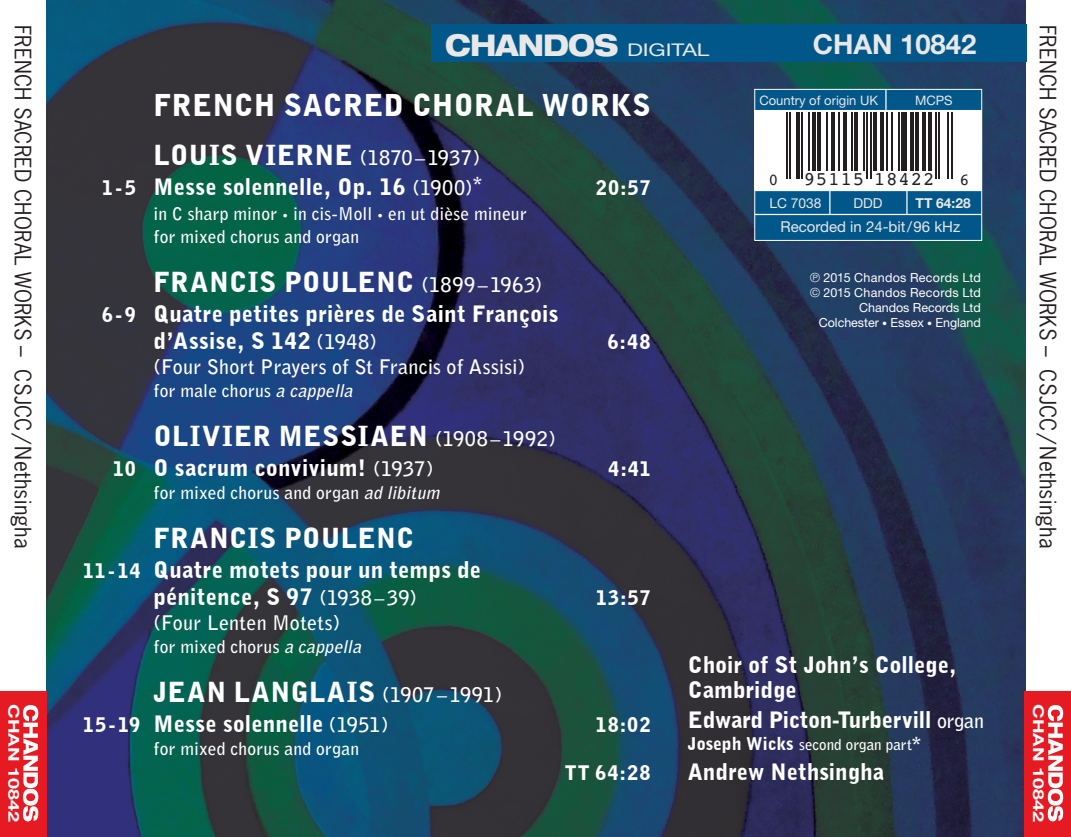
<style>
.page{position:relative;width:1071px;height:837px;background:#fff}
.page>*{position:absolute;margin:0;border:0;box-sizing:border-box;transform-origin:0 0}
.t1{font:900 30px "Bell Gothic BT";letter-spacing:.005em;color:#fff}
.t2{font:800 expanded 30px "Helvetica Neue";letter-spacing:-.03em;color:#e9e8e8;scale:.89 1}
.t3{font:900 27.5px "Bell Gothic BT";letter-spacing:.025em;color:#fff}
.t4{font:700 27.5px "Helvetica Neue";letter-spacing:-.005em;color:#e9e8e8}
.t5{font:900 22.5px/27.5px "Bell Gothic BT";letter-spacing:.005em;color:#fff}
.t6{font:21.25px "News Gothic Std";letter-spacing:.015em;color:#231f20}
.t7{font:700 20px "Bell Gothic Std";letter-spacing:.01em;color:#fff}
.t8{font:900 20px "Bell Gothic BT";letter-spacing:.06em;color:#fff}
.t9{font:19.25px "Courier";letter-spacing:.04em;color:#231f20}
.t10{font:700 17.5px "Bell Gothic Std";letter-spacing:.015em;color:#fff}
.t11{font:16.5px "Courier";color:#231f20}
.t12{font:700 15px "Bell Gothic Std";color:#fff}
.t13{font:15px "Helvetica Neue";color:#e9e8e8}
.t14{font:700 15px "Helvetica Neue";color:#fff;scale:1.31 1}
.t15{font:13.75px "Helvetica Neue";color:#e9e8e8}
.t16{font:700 13.75px "Helvetica Neue";color:#e9e8e8}
.t17{font:13px "Helvetica Neue";color:#e9e8e8}
.t18{font:12.5px "Helvetica Neue";letter-spacing:.02em;color:#fff}
.t19{font:12.5px "Helvetica Neue";letter-spacing:-.005em;color:#fff}
.s1{font-weight:400;font-stretch:normal;font-size:17.5px}
.s2{font-family:"Bell Gothic Std";font-weight:700;font-size:20px}
.s3{font-size:20px}
.s4{font-size:12.5px}
.s5{font-size:10px}
.s6{font-style:italic}
.s7{font-family:"Bell Gothic BT";font-weight:900;font-size:17.5px}
</style>
<div class="page">
<img style="left:46px;top:0;width:979px;height:836px">
<div style="left:0;top:691px;width:46px;height:145px;background:#e51a23"></div>
<div style="left:1024px;top:691px;width:46px;height:145px;background:#e51a23"></div>
<svg style="left:23px;top:705px;width:15px;height:116px"></svg>
<svg style="left:1047px;top:705px;width:15px;height:116px"></svg>
<div style="left:431px;top:25px;width:594px;height:37px;background:#02578a"></div>
<div style="left:754px;top:89px;width:227px;height:152px;background:#02578a;border:1px solid #fff"></div>
<div style="left:754px;top:110px;width:227px;height:80px;background:#fff"></div>
<svg style="left:787px;top:112px;width:166px;height:67px"></svg>
<hr style="left:785px;top:112px;width:2px;height:67px;background:#231f20">
<hr style="left:789px;top:112px;width:1px;height:67px;background:#231f20">
<hr style="left:796px;top:112px;width:3px;height:67px;background:#231f20">
<hr style="left:801px;top:112px;width:2px;height:67px;background:#231f20">
<hr style="left:808px;top:112px;width:2px;height:58px;background:#231f20">
<svg style="left:811px;top:112px;width:4px;height:58px"></svg>
<hr style="left:817px;top:112px;width:3px;height:58px;background:#231f20">
<hr style="left:825px;top:112px;width:2px;height:58px;background:#231f20">
<hr style="left:831px;top:112px;width:3px;height:58px;background:#231f20">
<hr style="left:838px;top:112px;width:1px;height:58px;background:#231f20">
<hr style="left:843px;top:112px;width:3px;height:58px;background:#231f20">
<hr style="left:850px;top:112px;width:2px;height:58px;background:#231f20">
<svg style="left:853px;top:112px;width:4px;height:58px"></svg>
<hr style="left:862px;top:112px;width:2px;height:58px;background:#231f20">
<hr style="left:866px;top:112px;width:1px;height:67px;background:#231f20">
<hr style="left:869px;top:112px;width:2px;height:67px;background:#231f20">
<hr style="left:873px;top:112px;width:3px;height:58px;background:#231f20">
<hr style="left:880px;top:112px;width:3px;height:58px;background:#231f20">
<hr style="left:885px;top:112px;width:2px;height:58px;background:#231f20">
<hr style="left:890px;top:112px;width:2px;height:58px;background:#231f20">
<hr style="left:897px;top:112px;width:2px;height:58px;background:#231f20">
<div style="left:901px;top:112px;width:5px;height:58px;background:#231f20"></div>
<hr style="left:910px;top:112px;width:3px;height:58px;background:#231f20">
<hr style="left:915px;top:112px;width:3px;height:58px;background:#231f20">
<hr style="left:922px;top:112px;width:3px;height:58px;background:#231f20">
<svg style="left:927px;top:112px;width:4px;height:58px"></svg>
<hr style="left:934px;top:112px;width:2px;height:67px;background:#231f20">
<hr style="left:938px;top:112px;width:1px;height:67px;background:#231f20">
<hr style="left:946px;top:112px;width:2px;height:67px;background:#231f20">
<hr style="left:950px;top:112px;width:2px;height:67px;background:#231f20">
<svg style="left:885px;top:90px;width:1px;height:20px"></svg>
<svg style="left:906px;top:191px;width:1px;height:23px"></svg>
<svg style="left:829px;top:191px;width:1px;height:23px"></svg>
<hr style="left:754px;top:214px;width:227px;height:1px;background:#fff">
<hr style="left:754px;top:190px;width:227px;height:1px;background:#fff">
<svg style="left:810px;top:273px;width:9px;height:9px"></svg>
<svg style="left:810px;top:288px;width:9px;height:9px"></svg>
<p class="t6" style="left:36px;top:25px;width:525px;rotate:90deg">FRENCH SACRED CHORAL WORKS – CSJCC/Nethsingha</p>
<p class="t6" style="left:1060px;top:25px;width:525px;rotate:90deg">FRENCH SACRED CHORAL WORKS – CSJCC/Nethsingha</p>
<p class="t2" style="left:445px;top:26px;width:298px">CHANDOS <span class="s1">DIGITAL</span></p>
<p class="t4" style="left:812px;top:28px;width:165px">CHAN 10842</p>
<p class="t1" style="left:153px;top:86px;width:498px">FRENCH SACRED CHORAL WORKS</p>
<p class="t3" style="left:153px;top:138px;width:328px">LOUIS VIERNE <span class="s2">(1870–1937)</span></p>
<p class="t5" style="left:102px;top:173px;width:381px"><span class="s3">1-5</span> Messe solennelle, Op. 16 <span class="s2">(1900)</span><sup>*</sup></p>
<p class="t8" style="left:595px;top:175px;width:56px">20:57</p>
<p class="t10" style="left:153px;top:203px;width:374px">in C sharp minor <span class="s4">•</span> in cis-Moll <span class="s4">•</span> en ut dièse mineur</p>
<p class="t10" style="left:153px;top:225px;width:207px">for mixed chorus and organ</p>
<p class="t3" style="left:153px;top:264px;width:390px">FRANCIS POULENC <span class="s2">(1899–1963)</span></p>
<p class="t5" style="left:154px;top:299px;width:406px;text-indent:-52px"><span class="s3">6-9</span> Quatre petites prières de Saint François d’Assise, S 142 <span class="s2">(1948)</span></p>
<p class="t17" style="left:759px;top:92px;width:120px">Country of origin UK</p>
<p class="t17" style="left:914px;top:92px;width:39px">MCPS</p>
<p class="t11" style="left:768px;top:167px;width:11px">0</p>
<p class="t9" style="left:803px;top:164px;width:132px">95115 18422</p>
<p class="t11" style="left:959px;top:167px;width:11px">6</p>
<p class="t15" style="left:769px;top:195px;width:53px">LC 7038</p>
<p class="t15" style="left:853px;top:195px;width:31px">DDD</p>
<p class="t16" style="left:915px;top:194px;width:57px">TT 64:28</p>
<p class="t13" style="left:780px;top:218px;width:181px">Recorded in 24-bit/96 kHz</p>
<p class="t18" style="left:823px;top:270px;width:159px">2015 Chandos Records Ltd</p>
<p class="t18" style="left:823px;top:285px;width:159px">2015 Chandos Records Ltd</p>
<p class="t19" style="left:859px;top:300px;width:123px">Chandos Records Ltd</p>
<p class="t19" style="left:818px;top:315px;width:163px">Colchester <span class="s5">•</span> Essex <span class="s5">•</span> England</p>
<p class="t8" style="left:607px;top:329px;width:45px">6:48</p>
<p class="t7" style="left:153px;top:355px;width:373px">(Four Short Prayers of St Francis of Assisi)</p>
<p class="t10" style="left:153px;top:380px;width:204px">for male chorus <span class="s6">a cappella</span></p>
<p class="t3" style="left:153px;top:419px;width:403px">OLIVIER MESSIAEN <span class="s2">(1908–1992)</span></p>
<p class="t5" style="left:113px;top:453px;width:322px"><span class="s3">10</span> O sacrum convivium! <span class="s2">(1937)</span></p>
<p class="t8" style="left:608px;top:456px;width:44px">4:41</p>
<p class="t10" style="left:153px;top:481px;width:291px">for mixed chorus and organ <span class="s6">ad libitum</span></p>
<p class="t3" style="left:153px;top:520px;width:262px">FRANCIS POULENC</p>
<p class="t5" style="left:83px;top:555px;width:400px;text-align:center"><span class="s3">11-14</span> Quatre motets pour un temps de pénitence, S 97 <span class="s2">(1938–39)</span></p>
<p class="t8" style="left:595px;top:585px;width:56px">13:57</p>
<p class="t7" style="left:153px;top:611px;width:188px">(Four Lenten Motets)</p>
<p class="t10" style="left:153px;top:635px;width:213px">for mixed chorus <span class="s6">a cappella</span></p>
<p class="t3" style="left:153px;top:674px;width:350px">JEAN LANGLAIS <span class="s2">(1907–1991)</span></p>
<p class="t5" style="left:83px;top:709px;width:307px"><span class="s3">15-19</span> Messe solennelle <span class="s2">(1951)</span></p>
<p class="t8" style="left:595px;top:712px;width:57px">18:02</p>
<p class="t10" style="left:153px;top:737px;width:207px">for mixed chorus and organ</p>
<p class="t8" style="left:565px;top:759px;width:87px">TT 64:28</p>
<p class="t5" style="left:687px;top:651px;width:270px;line-height:25px">Choir of St John’s College,<br>Cambridge</p>
<p class="t5" style="left:687px;top:705px;width:297px">Edward Picton-Turbervill <span class="s2">organ</span></p>
<p class="t12" style="left:687px;top:735px;width:234px"><span class="s7">Joseph Wicks</span> second organ part<span class="s7">*</span></p>
<p class="t5" style="left:687px;top:757px;width:197px">Andrew Nethsingha</p>
<p class="t14" style="left:23px;top:703px;width:91px;rotate:90deg">CHAN 10842</p>
<p class="t14" style="left:1047px;top:703px;width:91px;rotate:90deg">CHAN 10842</p>
</div>
